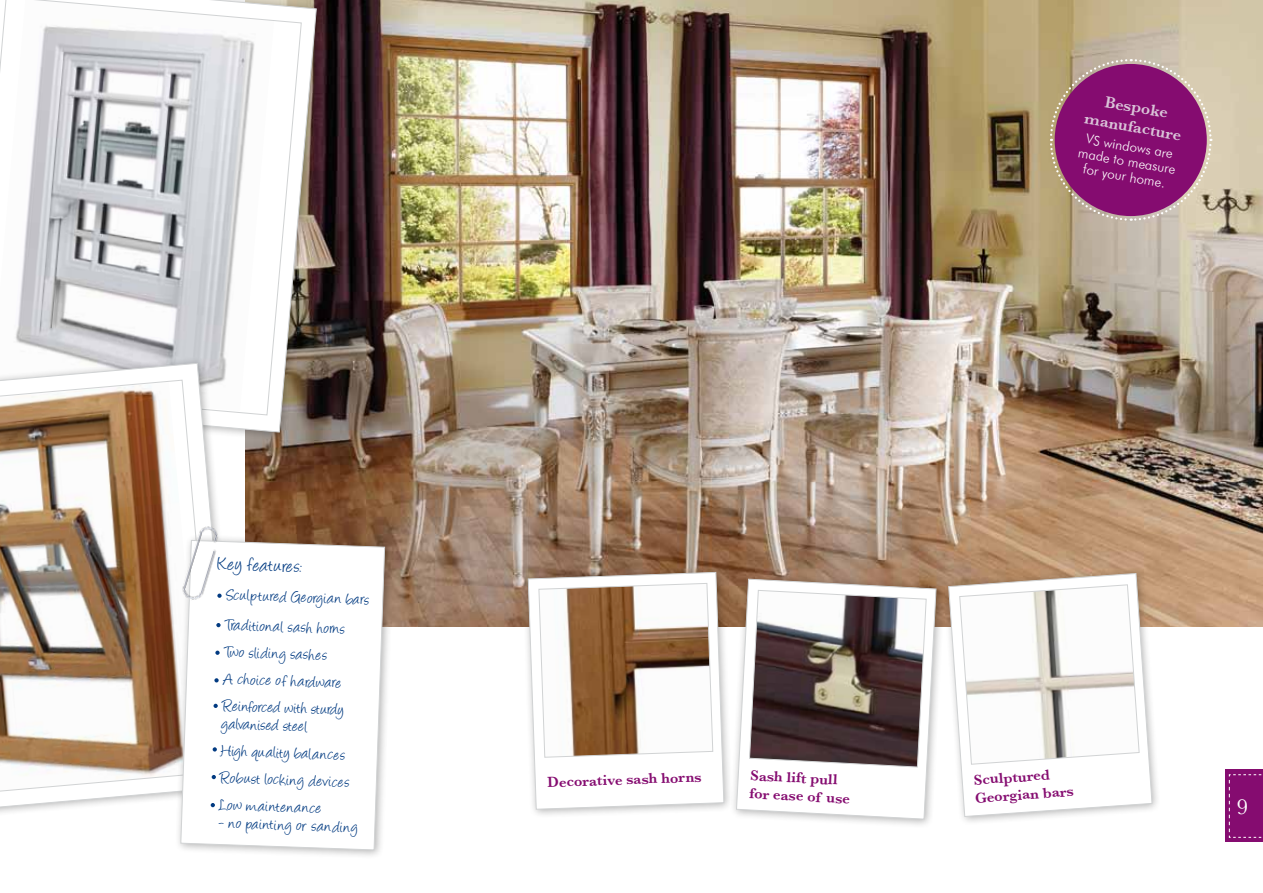
<style>
.page{position:relative;width:1263px;height:893px;background:#fff}
.page>*{position:absolute;margin:0;border:0;box-sizing:border-box;transform-origin:0 0}
.t1{font:22.5px "Baskerville";color:#fff}
.t2{font:21px "Angelina";color:#013a81}
.t3{font:18px/27px "Angelina";color:#013a81}
.t4{font:600 16.5px/19.8px "Baskerville";color:#d9c3d8;text-align:center}
.t5{font:600 15px/18px "Baskerville";color:#850c70}
.t6{font:300 13.5px/15px "Futura BT";color:#fff;text-align:center}
</style>
<div class="page">
<div style="left:1225px;top:770px;width:38px;height:72px;background:#850c70"></div>
<svg style="left:1228px;top:774px;width:34px;height:64px"></svg>
<img style="left:245px;top:0;width:1018px;height:626px">
<div style="left:0;top:0;width:326px;height:441px;background:#000;opacity:.3"></div>
<svg style="left:244px;top:0;width:73px;height:432px"></svg>
<svg style="left:0;top:0;width:302px;height:415px"></svg>
<svg style="left:1049px;top:58px;width:164px;height:164px;background:#9a447e"></svg>
<div style="left:0;top:357px;width:244px;height:468px;background:#000;opacity:.3"></div>
<svg style="left:0;top:363px;width:235px;height:453px"></svg>
<img style="left:0;top:380px;width:217px;height:418px">
<div style="left:174px;top:534px;width:220px;height:326px;background:#000;opacity:.3"></div>
<svg style="left:180px;top:540px;width:205px;height:310px"></svg>
<svg style="left:216px;top:623px;width:5px;height:4px"></svg>
<svg style="left:215px;top:651px;width:5px;height:4px"></svg>
<svg style="left:214px;top:678px;width:5px;height:4px"></svg>
<svg style="left:213px;top:704px;width:5px;height:4px"></svg>
<svg style="left:213px;top:747px;width:4px;height:5px"></svg>
<svg style="left:212px;top:775px;width:4px;height:4px"></svg>
<svg style="left:211px;top:803px;width:4px;height:4px"></svg>
<img style="left:170px;top:519px;width:62px;height:87px">
<div style="left:522px;top:566px;width:211px;height:253px;background:#000;opacity:.3"></div>
<svg style="left:528px;top:572px;width:196px;height:237px"></svg>
<div style="left:730px;top:572px;width:216px;height:256px;background:#000;opacity:.3"></div>
<svg style="left:736px;top:579px;width:200px;height:240px"></svg>
<div style="left:942px;top:567px;width:219px;height:259px;background:#000;opacity:.3"></div>
<svg style="left:948px;top:573px;width:204px;height:244px"></svg>
<svg style="left:539px;top:583px;width:174px;height:174px"></svg>
<svg style="left:749px;top:590px;width:177px;height:177px"></svg>
<svg style="left:959px;top:584px;width:180px;height:180px"></svg>
<p class="t2" style="left:219px;top:555px;width:85px;rotate:2deg">Key features:</p>
<p class="t3" style="left:227px;top:581px;width:144px;line-height:30px;rotate:2deg">Sculptured Georgian bars<br>Traditional sash horns</p>
<p class="t3" style="left:225px;top:640px;width:123px;rotate:2deg">Two sliding sashes<br>A choice of hardware<br>Reinforced with sturdy</p>
<p class="t3" style="left:222px;top:712px;width:131px;rotate:2deg">galvanised steel<br>High quality balances<br>Robust locking devices<br>Low maintenance</p>
<p class="t3" style="left:219px;top:811px;width:141px;rotate:2deg">- no painting or sanding</p>
<p class="t4" style="left:1090px;top:89px;width:99px;rotate:10deg">Bespoke manufacture</p>
<p class="t6" style="left:1082px;top:130px;width:100px;rotate:10deg">VS windows are made to measure for your home.</p>
<p class="t5" style="left:547px;top:773px;width:156px;rotate:-2deg">Decorative sash horns</p>
<p class="t5" style="left:751px;top:766px;width:102px;rotate:3deg">Sash lift pull for ease of use</p>
<p class="t5" style="left:973px;top:771px;width:100px;rotate:-4deg">Sculptured<br>Georgian bars</p>
<p class="t1" style="left:1237px;top:793px;width:13px">9</p>
</div>
